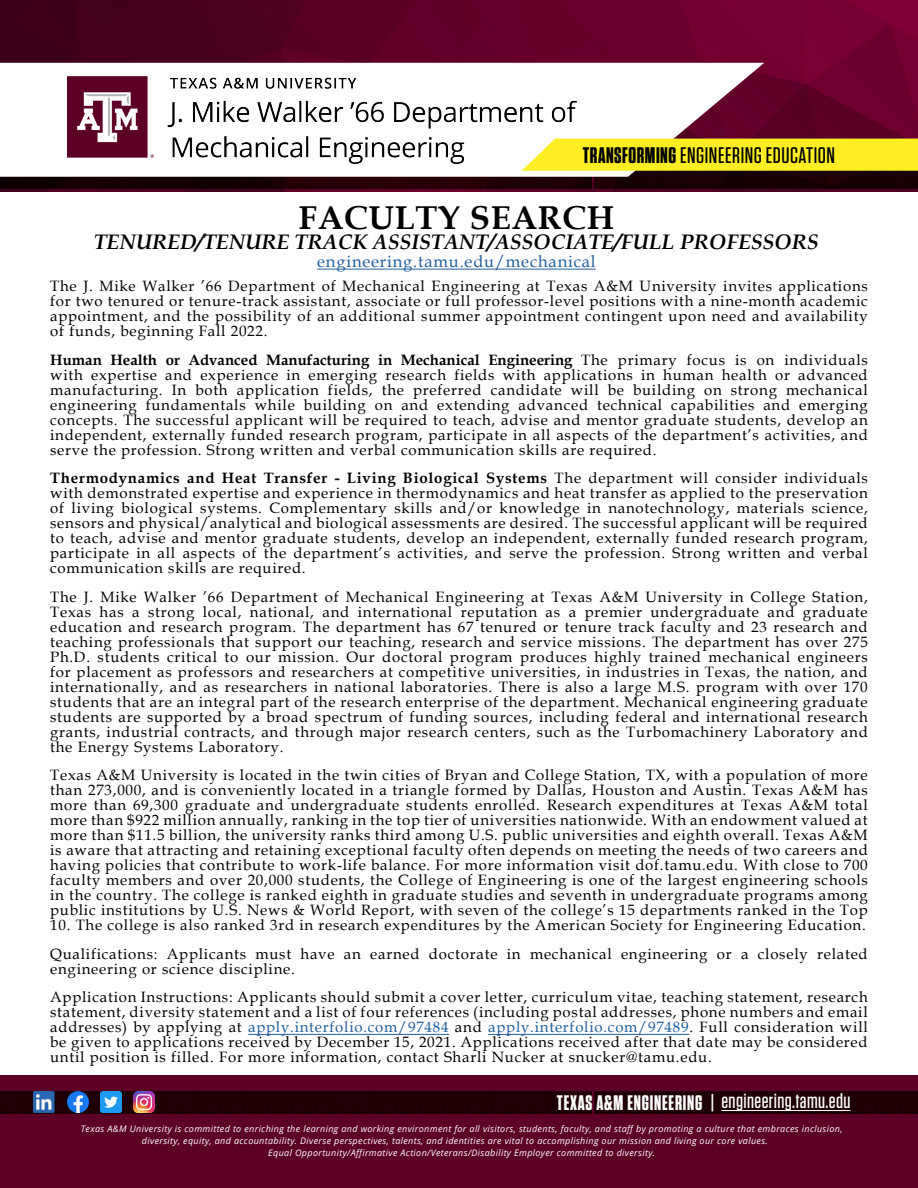
<style>
.page{position:relative;width:918px;height:1188px;background:#fff}
.page>*{position:absolute;margin:0;border:0;box-sizing:border-box;transform-origin:0 0}
.t1{font:700 33px "Book Antiqua";letter-spacing:.02em;color:#000}
.t2{font:500 22.5px "Tungsten";letter-spacing:.025em;color:#000}
.t3{font:italic 700 21px "Book Antiqua";color:#000}
.t4{font:700 21px "Tungsten Narrow";letter-spacing:.04em;color:#fff}
.t5{font:16.5px "Book Antiqua";letter-spacing:.05em;color:#215e9e}
.t6{font:15px/15px "Book Antiqua";letter-spacing:.05em;color:#000;text-align:justify}
.t7{font:italic 9px "Open Sans";letter-spacing:.04em;color:#fff}
.s1{font-family:"Tungsten Narrow";font-weight:700}
.s2{font-weight:700}
.s3{color:#215e9e}
.s4{font-family:"Tungsten";font-weight:500}
</style>
<div class="page">
<div style="left:0;top:1076px;width:918px;height:112px;background:#5d0025"></div>
<div style="left:0;top:1091px;width:918px;height:23px;background:#210005"></div>
<hr style="left:317px;top:269px;width:279px;height:1px;background:#215e9e">
<hr style="left:721px;top:1110px;width:129px;height:1px;background:#fff">
<img style="left:0;top:0;width:918px;height:191px">
<svg style="left:0;top:63px;width:764px;height:76px"></svg>
<img style="left:68px;top:76px;width:508px;height:63px">
<svg style="left:0;top:139px;width:918px;height:49px"></svg>
<img style="left:68px;top:1091px;width:20px;height:21px">
<img style="left:100px;top:1091px;width:22px;height:22px">
<img style="left:134px;top:1091px;width:21px;height:22px">
<hr style="left:248px;top:1034px;width:201px;height:1px;background:#215e9e">
<hr style="left:488px;top:1034px;width:201px;height:1px;background:#215e9e">
<img style="left:34px;top:1091px;width:21px;height:21px">
<h2 class="t2" style="left:583px;top:143px;width:254px"><span class="s1">TRANSFORMING</span> ENGINEERING EDUCATION</h2>
<h1 class="t1" style="left:299px;top:196px;width:317px">FACULTY SEARCH</h1>
<h3 class="t3" style="left:94px;top:227px;width:726px">TENURED/TENURE TRACK ASSISTANT/ASSOCIATE/FULL PROFESSORS</h3>
<p class="t5" style="left:317px;top:250px;width:280px">engineering.tamu.edu/mechanical</p>
<p class="t6" style="left:50px;top:278px;width:819px">The J. Mike Walker ’66 Department of Mechanical Engineering at Texas A&amp;M University invites applications for two tenured or tenure-track assistant, associate or full professor-level positions with a nine-month academic appointment, and the possibility of an additional summer appointment contingent upon need and availability of funds, beginning Fall 2022.</p>
<p class="t6" style="left:50px;top:352px;width:819px"><span class="s2">Human Health or Advanced Manufacturing in Mechanical Engineering</span> The primary focus is on individuals with expertise and experience in emerging research fields with applications in human health or advanced manufacturing. In both application fields, the preferred candidate will be building on strong mechanical engineering fundamentals while building on and extending advanced technical capabilities and emerging concepts. The successful applicant will be required to teach, advise and mentor graduate students, develop an independent, externally funded research program, participate in all aspects of the department’s activities, and serve the profession. Strong written and verbal communication skills are required.</p>
<p class="t6" style="left:50px;top:470px;width:819px"><span class="s2">Thermodynamics and Heat Transfer - Living Biological Systems</span> The department will consider individuals with demonstrated expertise and experience in thermodynamics and heat transfer as applied to the preservation of living biological systems. Complementary skills and/or knowledge in nanotechnology, materials science, sensors and physical/analytical and biological assessments are desired. The successful applicant will be required to teach, advise and mentor graduate students, develop an independent, externally funded research program, participate in all aspects of the department’s activities, and serve the profession. Strong written and verbal communication skills are required.</p>
<p class="t6" style="left:50px;top:589px;width:819px">The J. Mike Walker ’66 Department of Mechanical Engineering at Texas A&amp;M University in College Station, Texas has a strong local, national, and international reputation as a premier undergraduate and graduate education and research program. The department has 67 tenured or tenure track faculty and 23 research and teaching professionals that support our teaching, research and service missions. The department has over 275<br>Ph.D. students critical to our mission. Our doctoral program produces highly trained mechanical engineers for placement as professors and researchers at competitive universities, in industries in Texas, the nation, and internationally, and as researchers in national laboratories. There is also a large M.S. program with over 170 students that are an integral part of the research enterprise of the department. Mechanical engineering graduate students are supported by a broad spectrum of funding sources, including federal and international research grants, industrial contracts, and through major research centers, such as the Turbomachinery Laboratory and the Energy Systems Laboratory.</p>
<p class="t6" style="left:50px;top:767px;width:819px">Texas A&amp;M University is located in the twin cities of Bryan and College Station, TX, with a population of more than 273,000, and is conveniently located in a triangle formed by Dallas, Houston and Austin. Texas A&amp;M has more than 69,300 graduate and undergraduate students enrolled. Research expenditures at Texas A&amp;M total more than $922 million annually, ranking in the top tier of universities nationwide. With an endowment valued at more than $11.5 billion, the university ranks third among U.S. public universities and eighth overall. Texas A&amp;M is aware that attracting and retaining exceptional faculty often depends on meeting the needs of two careers and having policies that contribute to work-life balance. For more information visit dof.tamu.edu. With close to 700 faculty members and over 20,000 students, the College of Engineering is one of the largest engineering schools in the country. The college is ranked eighth in graduate studies and seventh in undergraduate programs among public institutions by U.S. News &amp; World Report, with seven of the college’s 15 departments ranked in the Top</p>
<p class="t6" style="left:50px;top:911px;width:819px;line-height:28.5px">10. The college is also ranked 3rd in research expenditures by the American Society for Engineering Education.<br>Qualifications: Applicants must have an earned doctorate in mechanical engineering or a closely related</p>
<p class="t6" style="left:50px;top:954px;width:819px;line-height:28.5px">engineering or science discipline.<br>Application Instructions: Applicants should submit a cover letter, curriculum vitae, teaching statement, research</p>
<p class="t6" style="left:50px;top:1004px;width:819px">statement, diversity statement and a list of four references (including postal addresses, phone numbers and email addresses) by applying at <span class="s3">apply.interfolio.com/97484</span> and <span class="s3">apply.interfolio.com/97489</span>. Full consideration will be given to applications received by December 15, 2021. Applications received after that date may be considered until position is filled. For more information, contact Sharli Nucker at snucker@tamu.edu.</p>
<h3 class="t4" style="left:557px;top:1092px;width:295px">TEXAS A&amp;M ENGINEERING | <span class="s4">engineering.tamu.edu</span></h3>
<p class="t7" style="left:81px;top:1123px;width:763px">Texas A&amp;M University is committed to enriching the learning and working environment for all visitors, students, faculty, and staff by promoting a culture that embraces inclusion,</p>
<p class="t7" style="left:142px;top:1135px;width:627px">diversity, equity, and accountability. Diverse perspectives, talents, and identities are vital to accomplishing our mission and living our core values.</p>
<p class="t7" style="left:268px;top:1146px;width:388px">Equal Opportunity/Affirmative Action/Veterans/Disability Employer committed to diversity.</p>
</div>
